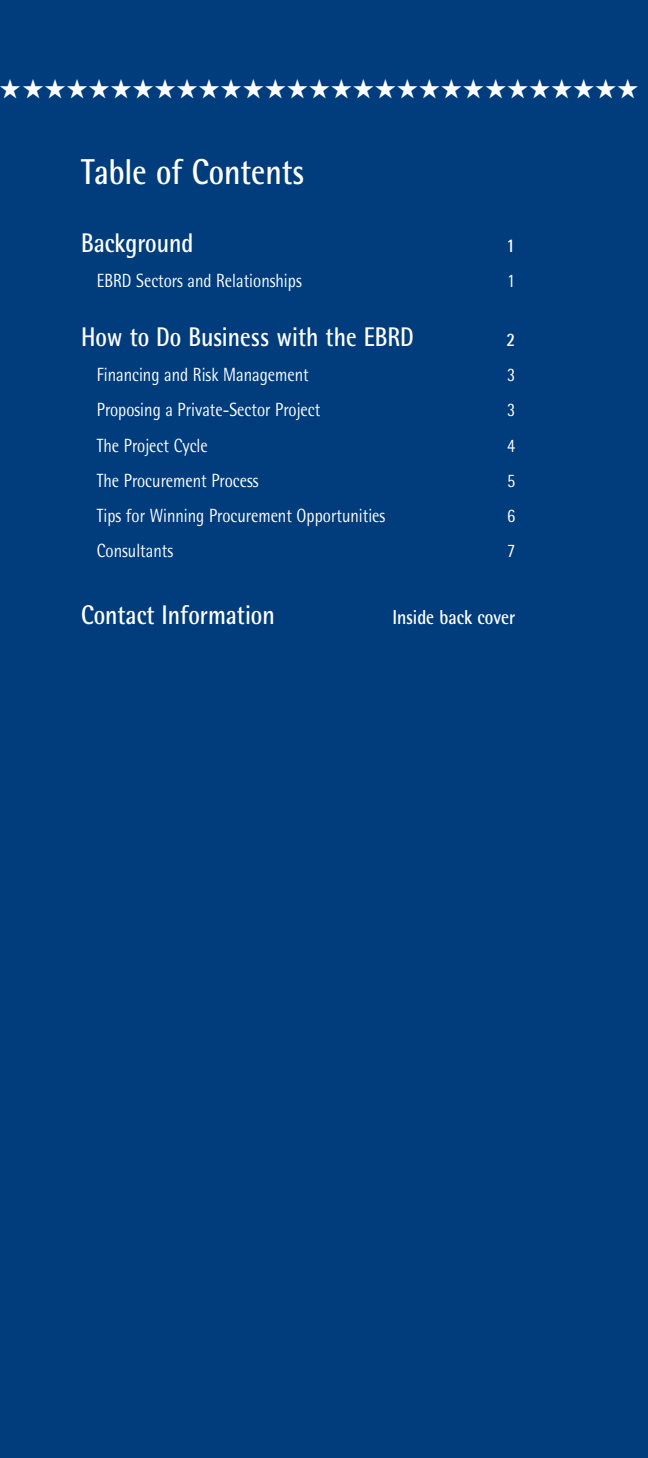
<style>
.page{position:relative;width:648px;height:1458px;background:#013d7d}
.page>*{position:absolute;margin:0;border:0;box-sizing:border-box;transform-origin:0 0}
.t1{font:700 36px "Rotis Semi Sans";color:#fff;scale:.85 1}
.t2{font:700 27px "Rotis Semi Sans";color:#fff;scale:.85 1}
.t3{font:27px "Zapf Dingbats";color:#fff}
.t4{font:700 20.25px "Rotis Semi Sans";color:#fff;scale:.85 1}
.t5{font:19.12px "Rotis Semi Sans";color:#fff;scale:.85 1}
.t6{font:700 19.12px "Rotis Semi Sans";color:#fff;scale:.85 1}
</style>
<div class="page">
<h2 class="t3" style="left:0;top:73px;width:640px">★★★★★★★★★★★★★★★★★★★★★★★★★★★★★</h2>
<h1 class="t1" style="left:81px;top:159px;width:264px">Table of Contents</h1>
<h2 class="t2" style="left:81px;top:233px;width:134px">Background</h2>
<p class="t6" style="left:507px;top:239px;width:12px">1</p>
<p class="t5" style="left:97px;top:274px;width:242px">EBRD Sectors and Relationships</p>
<p class="t5" style="left:507px;top:274px;width:11px">1</p>
<h2 class="t2" style="left:81px;top:328px;width:393px">How to Do Business with the EBRD</h2>
<p class="t6" style="left:507px;top:333px;width:12px">2</p>
<p class="t5" style="left:97px;top:368px;width:251px">Financing and Risk Management</p>
<p class="t5" style="left:507px;top:368px;width:11px">3</p>
<p class="t5" style="left:97px;top:403px;width:264px">Proposing a Private-Sector Project</p>
<p class="t5" style="left:507px;top:403px;width:11px">3</p>
<p class="t5" style="left:97px;top:438px;width:132px">The Project Cycle</p>
<p class="t5" style="left:507px;top:438px;width:11px">4</p>
<p class="t5" style="left:97px;top:473px;width:192px">The Procurement Process</p>
<p class="t5" style="left:507px;top:473px;width:11px">5</p>
<p class="t5" style="left:97px;top:509px;width:341px">Tips for Winning Procurement Opportunities</p>
<p class="t5" style="left:507px;top:509px;width:11px">6</p>
<p class="t5" style="left:97px;top:544px;width:91px">Consultants</p>
<p class="t5" style="left:507px;top:544px;width:11px">7</p>
<h2 class="t2" style="left:81px;top:606px;width:230px">Contact Information</h2>
<p class="t4" style="left:393px;top:610px;width:146px">Inside back cover</p>
</div>
